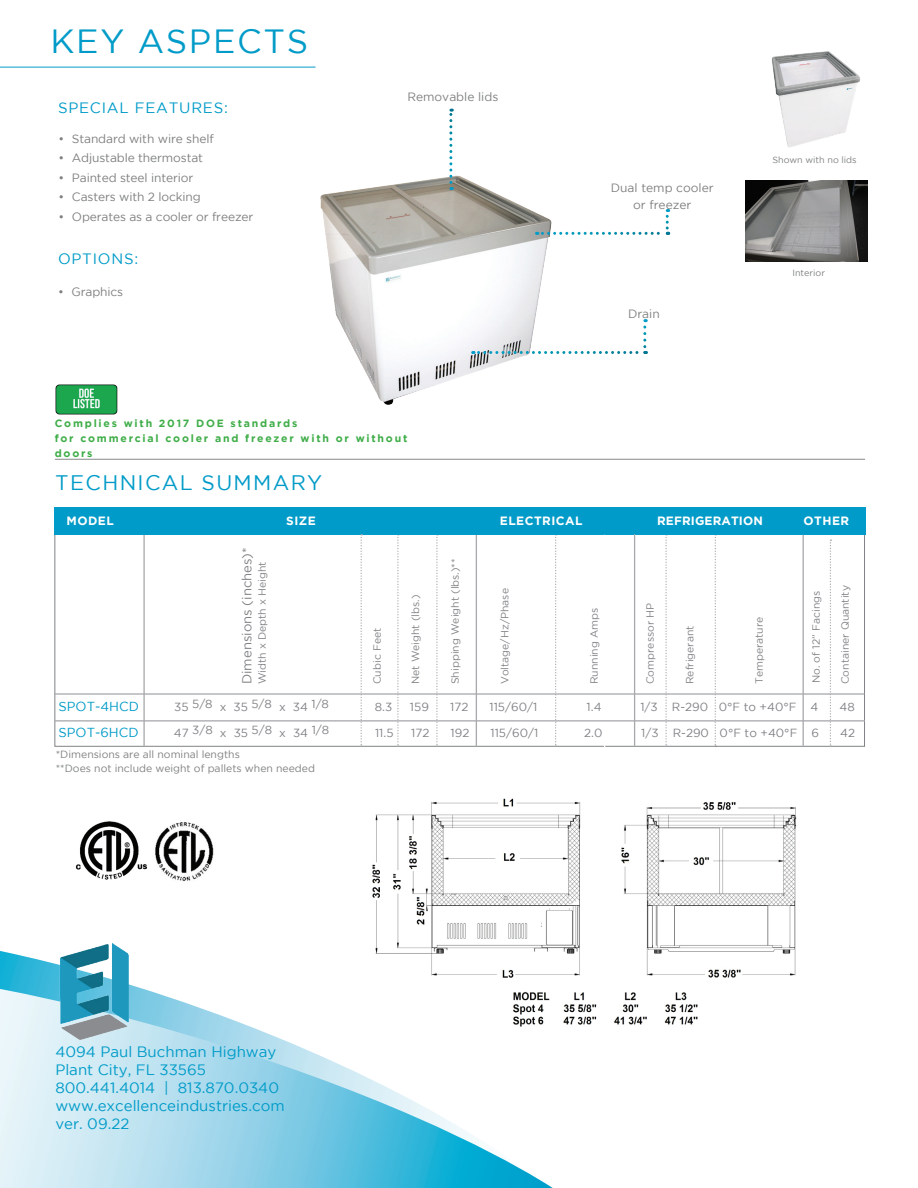
<style>
.page{position:relative;width:918px;height:1188px;background:#fff}
.page>*{position:absolute;margin:0;border:0;box-sizing:border-box;transform-origin:0 0}
.t1{font:33.45px "Gotham";letter-spacing:.05em;color:#009bc8}
.t2{font:21px "Gotham";letter-spacing:.065em;color:#009bc8}
.t3{font:15px/18px "Gotham";color:#009bc8}
.t4{font:15px "Gotham";letter-spacing:.05em;color:#009bc8}
.t5{font:13.05px "Gotham";color:#808285}
.t6{font:13.05px "Gotham";color:#009bc8}
.t7{font:12px/16.5px "Gotham";letter-spacing:-.01em;color:#7f8080;text-align:center}
.t8{font:700 12px "Gotham";letter-spacing:.04em;color:#fff}
.t9{font:700 12px "Gotham";letter-spacing:.01em;color:#fff}
.t10{font:11.7px "Gotham";color:#808285}
.t11{font:10.5px "Gotham";color:#808285}
.t12{font:700 10.5px/15px "Gotham";letter-spacing:.17em;color:#40ae49}
.t13{font:10.5px/14.4px "Gotham";color:#7f8080}
.t14{font:9px "Gotham";color:#7f8080}
</style>
<div class="page">
<img style="left:372px;top:798px;width:425px;height:227px">
<img style="left:320px;top:175px;width:230px;height:230px">
<svg style="left:0;top:951px;width:549px;height:38px"></svg>
<svg style="left:0;top:989px;width:553px;height:199px"></svg>
<svg style="left:715px;top:535px;width:1px;height:210px"></svg>
<hr style="left:143px;top:535px;width:2px;height:212px;background:#a8a9ad">
<hr style="left:476px;top:535px;width:1px;height:212px;background:#a8a9ad">
<svg style="left:436px;top:535px;width:2px;height:212px"></svg>
<svg style="left:665px;top:535px;width:2px;height:212px"></svg>
<svg style="left:397px;top:535px;width:2px;height:212px"></svg>
<svg style="left:555px;top:535px;width:2px;height:212px"></svg>
<div style="left:54px;top:507px;width:811px;height:28px;background:#009bc8"></div>
<svg style="left:361px;top:534px;width:1px;height:213px"></svg>
<hr style="left:803px;top:535px;width:1px;height:212px;background:#a8a9ad">
<hr style="left:54px;top:693px;width:810px;height:2px;background:#a8a9ad">
<hr style="left:55px;top:459px;width:810px;height:1px;background:#939598">
<hr style="left:634px;top:534px;width:1px;height:213px;background:#a8a9ad">
<svg style="left:449px;top:109px;width:3px;height:81px"></svg>
<svg style="left:473px;top:319px;width:173px;height:35px"></svg>
<hr style="left:0;top:67px;width:316px;height:1px;background:#009bc8">
<img style="left:75px;top:821px;width:73px;height:59px">
<img style="left:155px;top:822px;width:59px;height:59px">
<img style="left:59px;top:943px;width:82px;height:99px">
<svg style="left:536px;top:209px;width:133px;height:26px"></svg>
<hr style="left:55px;top:720px;width:810px;height:2px;background:#a8a9ad">
<svg style="left:830px;top:540px;width:1px;height:207px"></svg>
<img style="left:55px;top:384px;width:63px;height:31px">
<img style="left:746px;top:181px;width:121px;height:81px">
<img style="left:772px;top:51px;width:88px;height:96px">
<h1 class="t1" style="left:51px;top:23px;width:259px">KEY ASPECTS</h1>
<p class="t4" style="left:58px;top:99px;width:171px">SPECIAL FEATURES:</p>
<p class="t7" style="left:58px;top:130px;width:157px">• Standard with wire shelf</p>
<p class="t7" style="left:58px;top:150px;width:146px">• Adjustable thermostat</p>
<p class="t7" style="left:58px;top:169px;width:136px">• Painted steel interior</p>
<p class="t7" style="left:58px;top:189px;width:144px">• Casters with 2 locking</p>
<p class="t7" style="left:58px;top:208px;width:196px">• Operates as a cooler or freezer</p>
<p class="t4" style="left:58px;top:250px;width:82px">OPTIONS:</p>
<p class="t7" style="left:58px;top:283px;width:67px">• Graphics</p>
<p class="t7" style="left:407px;top:88px;width:93px">Removable lids</p>
<p class="t12" style="left:55px;top:415px;width:354px">Complies with 2017 DOE standards<br>for commercial cooler and freezer with or without doors</p>
<h2 class="t2" style="left:55px;top:471px;width:269px">TECHNICAL SUMMARY</h2>
<p class="t7" style="left:611px;top:179px;width:104px">Dual temp cooler or freezer</p>
<p class="t7" style="left:628px;top:305px;width:33px">Drain</p>
<p class="t14" style="left:772px;top:155px;width:86px">Shown with no lids</p>
<p class="t14" style="left:792px;top:267px;width:34px">Interior</p>
<p class="t8" style="left:67px;top:514px;width:49px">MODEL</p>
<p class="t8" style="left:286px;top:514px;width:31px">SIZE</p>
<p class="t8" style="left:500px;top:514px;width:84px">ELECTRICAL</p>
<p class="t9" style="left:657px;top:514px;width:107px">REFRIGERATION</p>
<p class="t8" style="left:804px;top:514px;width:47px">OTHER</p>
<p class="t5" style="left:240px;top:684px;width:138px;rotate:-90deg">Dimensions (inches)*</p>
<p class="t11" style="left:256px;top:684px;width:124px;rotate:-90deg">Width x Depth x Height</p>
<p class="t11" style="left:371px;top:684px;width:58px;rotate:-90deg">Cubic Feet</p>
<p class="t11" style="left:410px;top:684px;width:91px;rotate:-90deg">Net Weight (lbs.)</p>
<p class="t11" style="left:449px;top:684px;width:127px;rotate:-90deg">Shipping Weight (lbs.)**</p>
<p class="t11" style="left:499px;top:684px;width:97px;rotate:-90deg">Voltage/Hz/Phase</p>
<p class="t11" style="left:588px;top:684px;width:78px;rotate:-90deg">Running Amps</p>
<p class="t11" style="left:644px;top:684px;width:83px;rotate:-90deg">Compressor HP</p>
<p class="t11" style="left:684px;top:684px;width:60px;rotate:-90deg">Refrigerant</p>
<p class="t11" style="left:753px;top:684px;width:69px;rotate:-90deg">Temperature</p>
<p class="t11" style="left:810px;top:683px;width:94px;rotate:-90deg">No. of 12” Facings</p>
<p class="t11" style="left:839px;top:684px;width:101px;rotate:-90deg">Container Quantity</p>
<p class="t6" style="left:58px;top:700px;width:82px">SPOT-4HCD</p>
<p class="t10" style="left:174px;top:698px;width:156px">35 5/8 x 35 5/8 x 34 1/8</p>
<p class="t10" style="left:375px;top:701px;width:19px">8.3</p>
<p class="t10" style="left:410px;top:701px;width:20px">159</p>
<p class="t10" style="left:450px;top:701px;width:20px">172</p>
<p class="t10" style="left:490px;top:701px;width:49px">115/60/1</p>
<p class="t10" style="left:587px;top:701px;width:16px">1.4</p>
<p class="t10" style="left:640px;top:701px;width:180px">1/3 R-290 0°F to +40°F 4</p>
<p class="t10" style="left:840px;top:701px;width:17px">48</p>
<p class="t6" style="left:58px;top:726px;width:82px">SPOT-6HCD</p>
<p class="t10" style="left:174px;top:724px;width:157px">47 3/8 x 35 5/8 x 34 1/8</p>
<p class="t10" style="left:375px;top:727px;width:20px">11.5</p>
<p class="t10" style="left:411px;top:727px;width:20px">172</p>
<p class="t10" style="left:451px;top:727px;width:20px">192</p>
<p class="t10" style="left:491px;top:727px;width:49px">115/60/1</p>
<p class="t10" style="left:584px;top:727px;width:20px">2.0</p>
<p class="t10" style="left:641px;top:727px;width:179px">1/3 R-290 0°F to +40°F 6</p>
<p class="t10" style="left:840px;top:727px;width:16px">42</p>
<p class="t13" style="left:56px;top:747px;width:261px">*Dimensions are all nominal lengths<br>**Does not include weight of pallets when needed</p>
<p class="t3" style="left:55px;top:1042px;width:231px">4094 Paul Buchman Highway<br>Plant City, FL 33565<br>800.441.4014 | 813.870.0340 www.excellenceindustries.com ver. 09.22</p>
</div>
